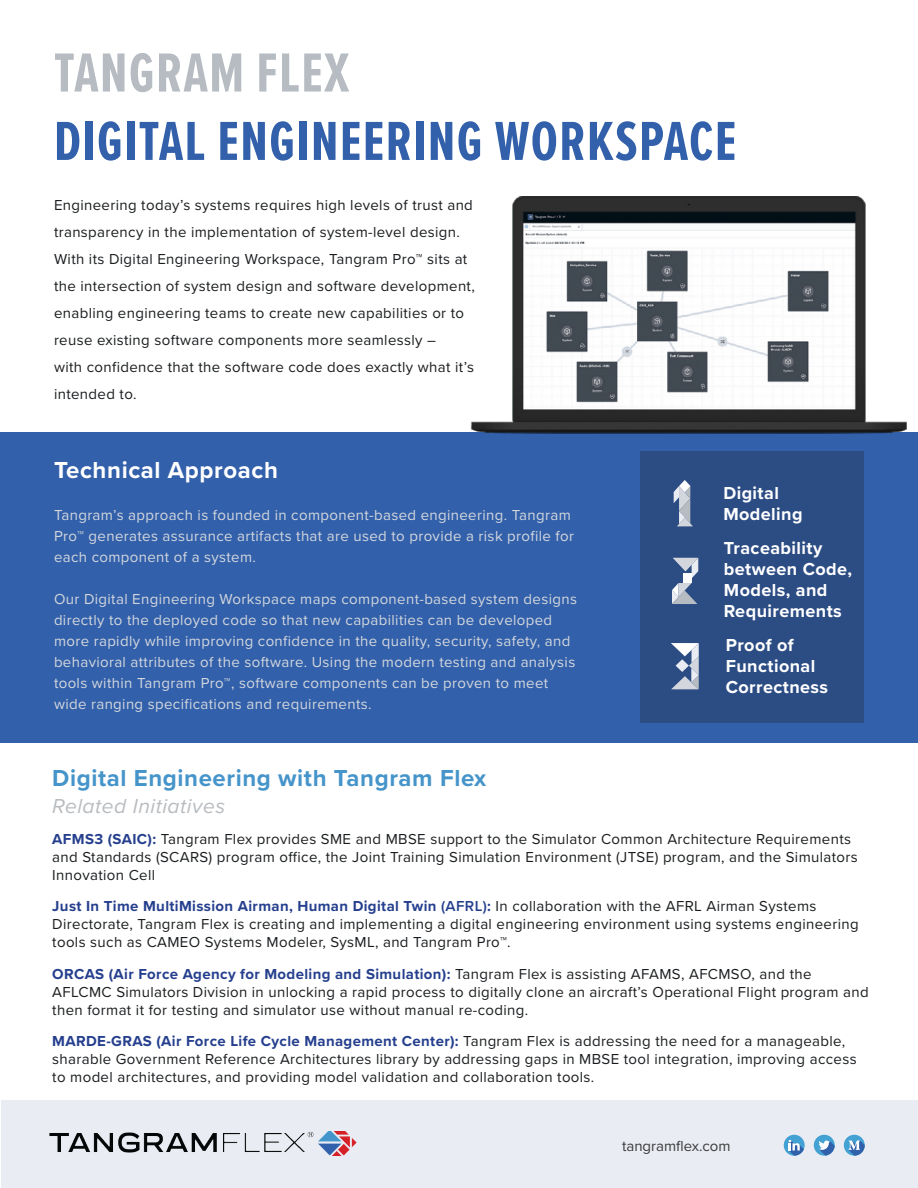
<style>
.page{position:relative;width:918px;height:1188px;background:#fff}
.page>*{position:absolute;margin:0;border:0;box-sizing:border-box;transform-origin:0 0}
.t1{font:700 57px "Proxima Nova Ex Cn";letter-spacing:.025em;color:#3260aa}
.t2{font:700 57px "Proxima Nova Ex Cn";letter-spacing:.025em;color:#b6bcc1}
.t3{font:700 24px "Proxima Nova";letter-spacing:.025em;color:#4594ca}
.Headline{font:700 24px "Proxima Nova";letter-spacing:.025em;color:#fff}
.t4{font:italic 21px "Proxima Nova";letter-spacing:.025em;color:#b8bcc0}
.t5{font:700 18px/21px "Proxima Nova";letter-spacing:.025em;color:#fff}
.t6{font:15px/18px "Proxima Nova";letter-spacing:.025em;color:#1a1d1f}
.Headline-2{font:15px/21px "Proxima Nova";letter-spacing:.025em;color:#d3d7dd}
.t7{font:15px "Proxima Nova";color:#3b3b3c}
.s1{font-weight:700;color:#253f8e}
.s2{font-weight:600;color:#253f8e}
</style>
<div class="page">
<div style="left:0;top:432px;width:918px;height:310px;background:#3260aa"></div>
<div style="left:640px;top:452px;width:224px;height:271px;background:#2c4c84"></div>
<svg style="left:674px;top:480px;width:19px;height:46px"></svg>
<svg style="left:672px;top:558px;width:26px;height:46px"></svg>
<svg style="left:671px;top:643px;width:28px;height:46px"></svg>
<div style="left:2px;top:1101px;width:916px;height:87px;background:#eaecf3"></div>
<div style="left:814px;top:1135px;width:21px;height:21px;background:#43a2d3;border-radius:50%"></div>
<svg style="left:819px;top:1141px;width:16px;height:15px"></svg>
<div style="left:844px;top:1135px;width:21px;height:21px;background:#43a2d3;border-radius:50%"></div>
<svg style="left:848px;top:1141px;width:17px;height:15px"></svg>
<div style="left:784px;top:1135px;width:21px;height:21px;background:#43a2d3;border-radius:50%"></div>
<svg style="left:789px;top:1140px;width:15px;height:16px"></svg>
<img style="left:470px;top:197px;width:437px;height:236px">
<img style="left:49px;top:1131px;width:307px;height:25px">
<p class="t2" style="left:54px;top:31px;width:297px">TANGRAM FLEX</p>
<p class="t1" style="left:54px;top:100px;width:684px">DIGITAL ENGINEERING WORKSPACE</p>
<p class="t6" style="left:54px;top:191px;width:422px;line-height:27px">Engineering today’s systems requires high levels of trust and transparency in the implementation of system-level design.<br>With its Digital Engineering Workspace, Tangram Pro™ sits at the intersection of system design and software development, enabling engineering teams to create new capabilities or to</p>
<p class="t6" style="left:54px;top:330px;width:384px">reuse existing software components more seamlessly –</p>
<p class="t6" style="left:54px;top:353px;width:422px;line-height:27px">with confidence that the software code does exactly what it’s intended to.</p>
<p class="Headline" style="left:54px;top:452px;width:226px">Technical Approach</p>
<p class="Headline-2" style="left:54px;top:504px;width:522px">Tangram’s approach is founded in component-based engineering. Tangram<br>Pro™ generates assurance artifacts that are used to provide a risk profile for each component of a system.</p>
<p class="Headline-2" style="left:54px;top:588px;width:525px">Our Digital Engineering Workspace maps component-based system designs directly to the deployed code so that new capabilities can be developed more rapidly while improving confidence in the quality, security, safety, and behavioral attributes of the software. Using the modern testing and analysis tools within Tangram Pro™, software components can be proven to meet wide ranging specifications and requirements.</p>
<p class="t3" style="left:52px;top:760px;width:435px">Digital Engineering with Tangram Flex</p>
<p class="t4" style="left:52px;top:791px;width:174px">Related Initiatives</p>
<p class="t5" style="left:723px;top:482px;width:81px">Digital<br>Modeling</p>
<p class="t5" style="left:724px;top:537px;width:130px">Traceability between Code,<br>Models, and<br>Requirements</p>
<p class="t5" style="left:726px;top:634px;width:91px">Proof of<br>Functional</p>
<p class="t5" style="left:726px;top:676px;width:104px">Correctness</p>
<p class="t6" style="left:52px;top:829px;width:807px"><span class="s1">AFMS3 (SAIC):</span> Tangram Flex provides SME and MBSE support to the Simulator Common Architecture Requirements and Standards (SCARS) program office, the Joint Training Simulation Environment (JTSE) program, and the Simulators<br>Innovation Cell</p>
<p class="t6" style="left:52px;top:897px;width:808px"><span class="s1">Just In Time MultiMission Airman, Human Digital Twin</span> <span class="s2">(AFRL)</span><span class="s1">:</span> In collaboration with the AFRL Airman Systems<br>Directorate, Tangram Flex is creating and implementing a digital engineering environment using systems engineering tools such as CAMEO Systems Modeler, SysML, and Tangram Pro™.</p>
<p class="t6" style="left:52px;top:964px;width:818px"><span class="s1">ORCAS (Air Force Agency for Modeling and Simulation):</span> Tangram Flex is assisting AFAMS, AFCMSO, and the<br>AFLCMC Simulators Division in unlocking a rapid process to digitally clone an aircraft’s Operational Flight program and then format it for testing and simulator use without manual re-coding.</p>
<p class="t6" style="left:52px;top:1032px;width:806px"><span class="s1">MARDE-GRAS (Air Force Life Cycle Management Center):</span> Tangram Flex is addressing the need for a manageable, sharable Government Reference Architectures library by addressing gaps in MBSE tool integration, improving access to model architectures, and providing model validation and collaboration tools.</p>
<p class="t7" style="left:622px;top:1135px;width:110px">tangramflex.com</p>
</div>
